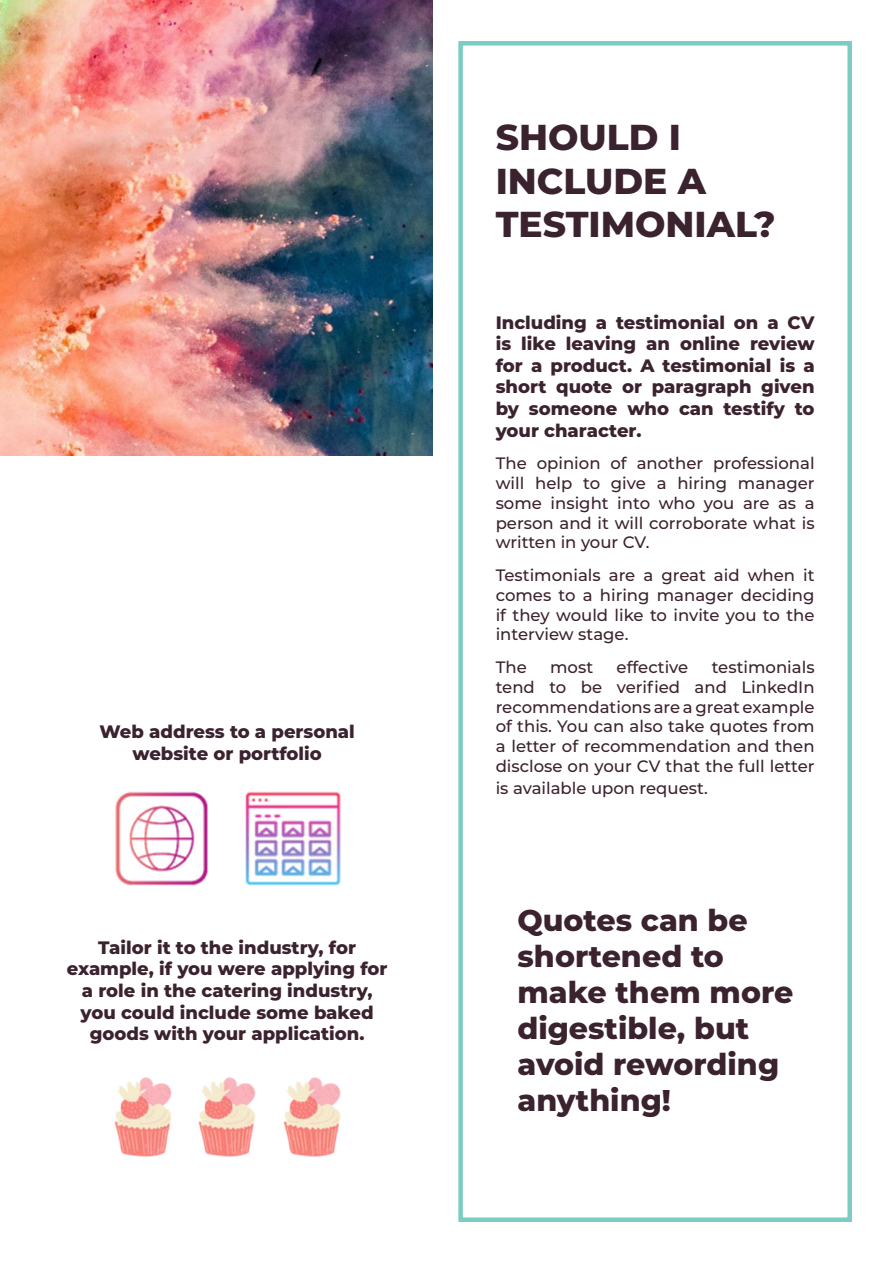
<style>
.page{position:relative;width:893px;height:1263px;background:#fff}
.page>*{position:absolute;margin:0;border:0;box-sizing:border-box;transform-origin:0 0}
.t1{font:800 36px/43.2px "Montserrat";color:#3b222f}
.t2{font:800 30px/36px "Montserrat";color:#3b222f}
.t3{font:800 18px/21.6px "Montserrat";color:#3b222f;text-align:center}
.t4{font:500 16.5px/19.8px "Montserrat";color:#3b222f;text-align:justify}
</style>
<div class="page">
<div style="left:458px;top:41px;width:394px;height:1181px;border:4px solid #7dccc4"></div>
<img style="left:0;top:0;width:432px;height:455px">
<img style="left:115px;top:791px;width:226px;height:95px">
<img style="left:114px;top:1077px;width:227px;height:80px">
<p class="t3" style="left:99px;top:720px;width:257px">Web address to a personal website or portfolio</p>
<p class="t3" style="left:67px;top:936px;width:322px">Tailor it to the industry, for example, if you were applying for a role in the catering industry, you could include some baked goods with your application.</p>
<h1 class="t1" style="left:496px;top:114px;width:281px">SHOULD I<br>INCLUDE A<br>TESTIMONIAL?</h1>
<p class="t3" style="left:496px;top:310px;width:320px;text-align:justify">Including a testimonial on a CV is like leaving an online review for a product. A testimonial is a short quote or paragraph given by someone who can testify to your character.</p>
<p class="t4" style="left:496px;top:453px;width:320px">The opinion of another professional will help to give a hiring manager some insight into who you are as a person and it will corroborate what is written in your CV.</p>
<p class="t4" style="left:496px;top:564px;width:320px">Testimonials are a great aid when it comes to a hiring manager deciding if they would like to invite you to the interview stage.</p>
<p class="t4" style="left:496px;top:656px;width:33px">The</p>
<p class="t4" style="left:550px;top:656px;width:45px">most</p>
<p class="t4" style="left:617px;top:656px;width:73px">effective</p>
<p class="t4" style="left:496px;top:656px;width:320px;text-indent:216px">testimonials tend to be verified and LinkedIn recommendations are a great example of this. You can also take quotes from a letter of recommendation and then disclose on your CV that the full letter</p>
<p class="t4" style="left:496px;top:777px;width:214px">is available upon request.</p>
<h2 class="t2" style="left:517px;top:900px;width:277px">Quotes can be shortened to make them more digestible, but avoid rewording anything!</h2>
</div>
